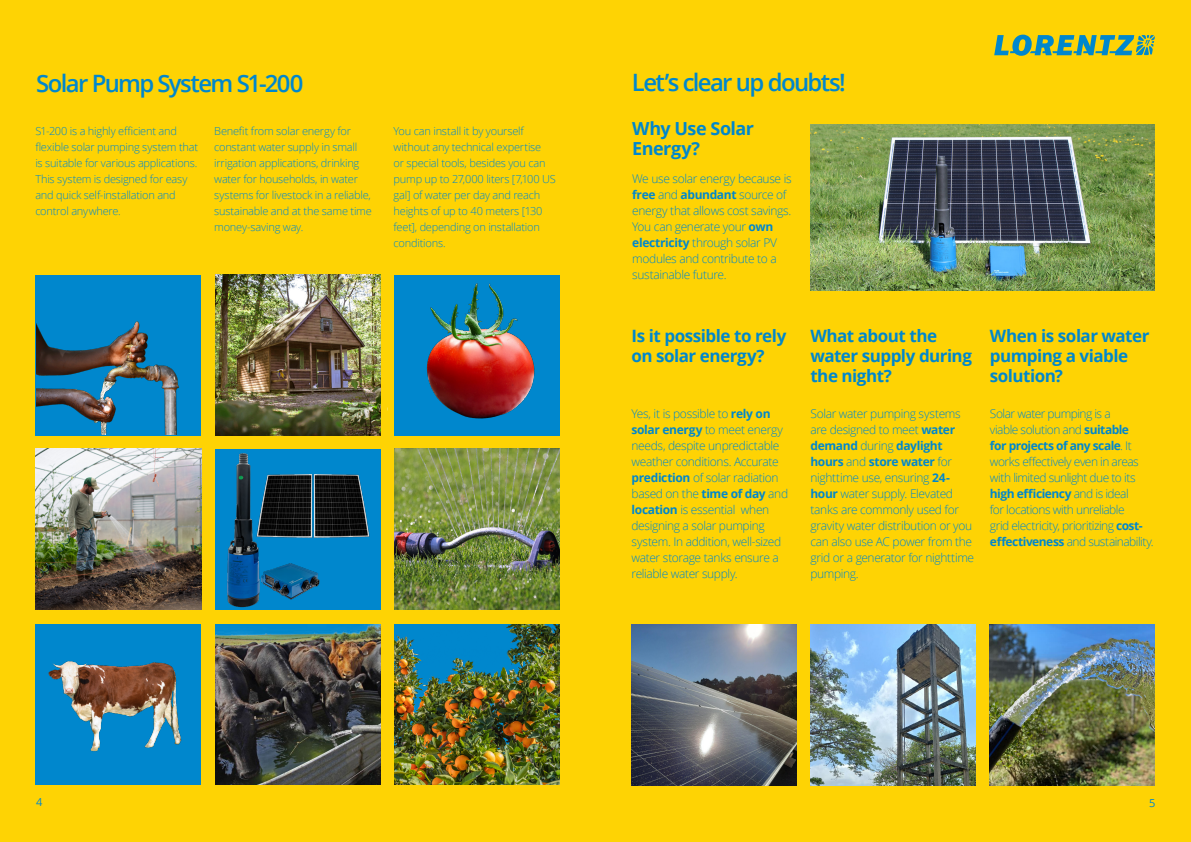
<style>
.page{position:relative;width:1191px;height:842px;background:#fed304}
.page>*{position:absolute;margin:0;border:0;box-sizing:border-box;transform-origin:0 0}
.t1{font:600 23.9px "Open Sans";letter-spacing:-.065em;color:#0087cd}
.StandardHeader{font:700 18px/20px "Open Sans";letter-spacing:-.03em;color:#0087cd}
.StandardHeader-2{font:700 17px/20px "Open Sans";letter-spacing:-.03em;color:#0087cd}
.StandardHeader-3{font:300 12px/16px "Open Sans";letter-spacing:-.03em;color:#0087cd}
.Standard_text_blue{font:300 11px/16px "Open Sans";letter-spacing:-.02em;color:#0087cd}
.t2{font:11px "Open Sans";color:#0087cd}
.s1{font-weight:700}
</style>
<div class="page">
<svg style="left:987px;top:35px;width:167px;height:24px"></svg>
<img style="left:215px;top:624px;width:165px;height:161px">
<img style="left:394px;top:624px;width:165px;height:161px">
<div style="left:36px;top:624px;width:165px;height:161px;background:#0087cd"></div>
<img style="left:48px;top:661px;width:134px;height:91px">
<div style="left:394px;top:275px;width:165px;height:160px;background:#0087cd"></div>
<img style="left:426px;top:283px;width:109px;height:136px">
<img style="left:394px;top:449px;width:165px;height:160px">
<img style="left:215px;top:275px;width:165px;height:160px">
<div style="left:215px;top:449px;width:165px;height:160px;background:#0087cd"></div>
<img style="left:227px;top:453px;width:32px;height:155px">
<img style="left:254px;top:462px;width:116px;height:85px">
<img style="left:36px;top:449px;width:165px;height:160px">
<div style="left:36px;top:275px;width:165px;height:160px;background:#0087cd"></div>
<img style="left:37px;top:321px;width:142px;height:114px">
<img style="left:259px;top:563px;width:61px;height:37px">
<img style="left:631px;top:625px;width:165px;height:160px">
<img style="left:990px;top:625px;width:165px;height:160px">
<img style="left:810px;top:625px;width:165px;height:160px">
<img style="left:810px;top:124px;width:345px;height:167px">
<h2 class="t1" style="left:36px;top:67px;width:269px">Solar Pump System S1-200</h2>
<p class="Standard_text_blue" style="left:35px;top:123px;width:164px">S1-200 is a highly efficient and flexible solar pumping system that is suitable for various applications.<br>This system is designed for easy and quick self-installation and control anywhere.</p>
<p class="Standard_text_blue" style="left:214px;top:123px;width:159px">Benefit from solar energy for constant water supply in small irrigation applications, drinking water for households, in water systems for livestock in a reliable, sustainable and at the same time money-saving way.</p>
<p class="Standard_text_blue" style="left:393px;top:123px;width:164px">You can install it by yourself without any technical expertise<br>or special tools, besides you can pump up to 27,000 liters [7,100 US gal] of water per day and reach heights of up to 40 meters [130 feet], depending on installation conditions.</p>
<h2 class="t1" style="left:632px;top:66px;width:215px">Let’s clear up doubts!</h2>
<p class="StandardHeader" style="left:632px;top:118px;width:123px">Why Use Solar<br>Energy?</p>
<p class="StandardHeader-3" style="left:632px;top:170px;width:161px">We use solar energy because is <span class="s1">free</span> and <span class="s1">abundant</span> source of energy that allows cost savings.<br>You can generate your <span class="s1">own electricity</span> through solar PV modules and contribute to a sustainable future.</p>
<p class="StandardHeader-2" style="left:631px;top:325px;width:156px">Is it possible to rely on solar energy?</p>
<p class="StandardHeader-3" style="left:631px;top:405px;width:158px">Yes, it is possible to <span class="s1">rely on solar energy</span> to meet energy needs, despite unpredictable weather conditions. Accurate <span class="s1">prediction</span> of solar radiation based on the <span class="s1">time of day</span> and <span class="s1">location</span> is essential when designing a solar pumping system. In addition, well-sized water storage tanks ensure a reliable water supply.</p>
<p class="StandardHeader-2" style="left:810px;top:325px;width:163px">What about the water supply during the night?</p>
<p class="StandardHeader-3" style="left:810px;top:405px;width:165px">Solar water pumping systems are designed to meet <span class="s1">water demand</span> during <span class="s1">daylight hours</span> and <span class="s1">store water</span> for nighttime use, ensuring <span class="s1">24- hour</span> water supply. Elevated tanks are commonly used for gravity water distribution or you can also use AC power from the grid or a generator for nighttime pumping.</p>
<p class="StandardHeader-2" style="left:990px;top:325px;width:161px">When is solar water pumping a viable solution?</p>
<p class="StandardHeader-3" style="left:990px;top:405px;width:165px">Solar water pumping is a<br>viable solution and <span class="s1">suitable<br>for projects of any scale</span>. It works effectively even in areas with limited sunlight due to its <span class="s1">high efficiency</span> and is ideal<br>for locations with unreliable<br>grid electricity, prioritizing <span class="s1">cost&shy;effectiveness</span> and sustainability.</p>
<p class="t2" style="left:36px;top:795px;width:8px">4</p>
<p class="t2" style="left:1149px;top:795px;width:8px">5</p>
</div>
